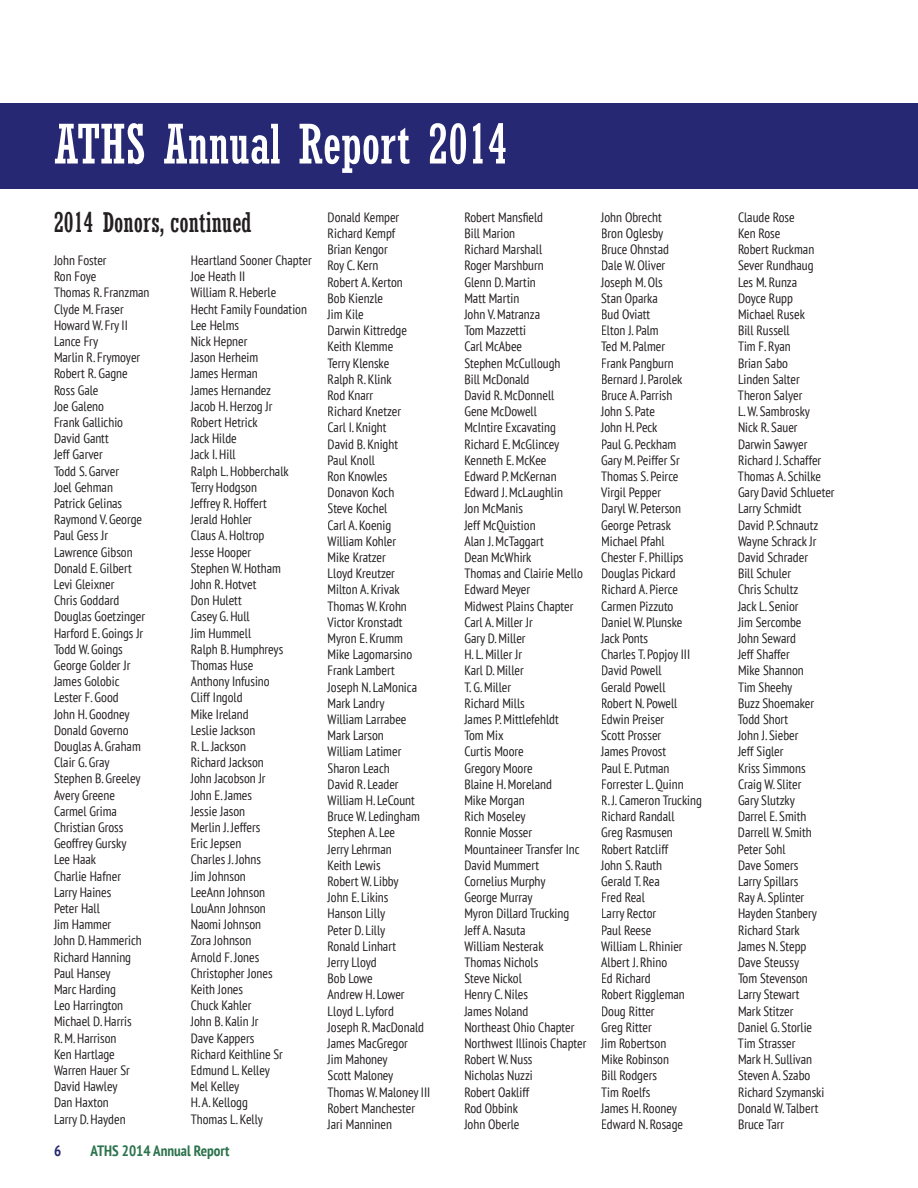
<style>
.page{position:relative;width:918px;height:1188px;background:#fff}
.page>*{position:absolute;margin:0;border:0;box-sizing:border-box;transform-origin:0 0}
.t1{font:condensed 54px "Rockwell";color:#fff}
.t2{font:condensed 27px "Rockwell";color:#231f20}
.t3{font:700 condensed 15px "PT Sans";color:#2d734d}
.t4{font:700 condensed 15px "PT Sans";color:#272873}
.t5{font:condensed 13.5px/16.2px "PT Sans";color:#231f20}
</style>
<div class="page">
<div style="left:0;top:104px;width:918px;height:85px;background:#272873"></div>
<h1 class="t1" style="left:54px;top:113px;width:455px">ATHS Annual Report 2014</h1>
<h2 class="t2" style="left:54px;top:206px;width:199px">2014 Donors, continued</h2>
<p class="t5" style="left:54px;top:253px;width:97px">John Foster<br>Ron Foye<br>Thomas R. Franzman<br>Clyde M. Fraser<br>Howard W. Fry II<br>Lance Fry<br>Marlin R. Frymoyer<br>Robert R. Gagne<br>Ross Gale<br>Joe Galeno<br>Frank Gallichio<br>David Gantt<br>Jeff Garver<br>Todd S. Garver<br>Joel Gehman<br>Patrick Gelinas<br>Raymond V. George<br>Paul Gess Jr<br>Lawrence Gibson<br>Donald E. Gilbert<br>Levi Gleixner<br>Chris Goddard<br>Douglas Goetzinger<br>Harford E. Goings Jr<br>Todd W. Goings<br>George Golder Jr<br>James Golobic<br>Lester F. Good<br>John H. Goodney<br>Donald Governo<br>Douglas A. Graham<br>Clair G. Gray<br>Stephen B. Greeley<br>Avery Greene<br>Carmel Grima<br>Christian Gross<br>Geoffrey Gursky<br>Lee Haak<br>Charlie Hafner<br>Larry Haines<br>Peter Hall<br>Jim Hammer<br>John D. Hammerich<br>Richard Hanning<br>Paul Hansey<br>Marc Harding<br>Leo Harrington<br>Michael D. Harris<br>R. M. Harrison<br>Ken Hartlage<br>Warren Hauer Sr<br>David Hawley<br>Dan Haxton<br>Larry D. Hayden</p>
<p class="t5" style="left:191px;top:253px;width:122px">Heartland Sooner Chapter<br>Joe Heath II<br>William R. Heberle<br>Hecht Family Foundation<br>Lee Helms<br>Nick Hepner<br>Jason Herheim<br>James Herman<br>James Hernandez<br>Jacob H. Herzog Jr<br>Robert Hetrick<br>Jack Hilde<br>Jack I. Hill<br>Ralph L. Hobberchalk<br>Terry Hodgson<br>Jeffrey R. Hoffert<br>Jerald Hohler<br>Claus A. Holtrop<br>Jesse Hooper<br>Stephen W. Hotham<br>John R. Hotvet<br>Don Hulett<br>Casey G. Hull<br>Jim Hummell<br>Ralph B. Humphreys<br>Thomas Huse<br>Anthony Infusino<br>Cliff Ingold<br>Mike Ireland<br>Leslie Jackson<br>R. L. Jackson<br>Richard Jackson<br>John Jacobson Jr<br>John E. James<br>Jessie Jason<br>Merlin J. Jeffers<br>Eric Jepsen<br>Charles J. Johns<br>Jim Johnson<br>LeeAnn Johnson<br>LouAnn Johnson<br>Naomi Johnson<br>Zora Johnson<br>Arnold F. Jones<br>Christopher Jones<br>Keith Jones<br>Chuck Kahler<br>John B. Kalin Jr<br>Dave Kappers<br>Richard Keithline Sr<br>Edmund L. Kelley<br>Mel Kelley<br>H. A. Kellogg<br>Thomas L. Kelly</p>
<p class="t4" style="left:54px;top:1143px;width:9px">6</p>
<p class="t3" style="left:91px;top:1143px;width:140px">ATHS 2014 Annual Report</p>
<p class="t5" style="left:328px;top:209px;width:104px">Donald Kemper<br>Richard Kempf<br>Brian Kengor<br>Roy C. Kern<br>Robert A. Kerton<br>Bob Kienzle<br>Jim Kile<br>Darwin Kittredge<br>Keith Klemme<br>Terry Klenske<br>Ralph R. Klink<br>Rod Knarr<br>Richard Knetzer<br>Carl I. Knight<br>David B. Knight<br>Paul Knoll<br>Ron Knowles<br>Donavon Koch<br>Steve Kochel<br>Carl A. Koenig<br>William Kohler<br>Mike Kratzer<br>Lloyd Kreutzer<br>Milton A. Krivak<br>Thomas W. Krohn<br>Victor Kronstadt<br>Myron E. Krumm<br>Mike Lagomarsino<br>Frank Lambert<br>Joseph N. LaMonica<br>Mark Landry<br>William Larrabee<br>Mark Larson<br>William Latimer<br>Sharon Leach<br>David R. Leader<br>William H. LeCount<br>Bruce W. Ledingham<br>Stephen A. Lee<br>Jerry Lehrman<br>Keith Lewis<br>Robert W. Libby<br>John E. Likins<br>Hanson Lilly<br>Peter D. Lilly<br>Ronald Linhart<br>Jerry Lloyd<br>Bob Lowe<br>Andrew H. Lower<br>Lloyd L. Lyford<br>Joseph R. MacDonald<br>James MacGregor<br>Jim Mahoney<br>Scott Maloney<br>Thomas W. Maloney III<br>Robert Manchester<br>Jari Manninen</p>
<p class="t5" style="left:464px;top:209px;width:124px">Robert Mansfield<br>Bill Marion<br>Richard Marshall<br>Roger Marshburn<br>Glenn D. Martin<br>Matt Martin<br>John V. Matranza<br>Tom Mazzetti<br>Carl McAbee<br>Stephen McCullough<br>Bill McDonald<br>David R. McDonnell<br>Gene McDowell<br>McIntire Excavating<br>Richard E. McGlincey<br>Kenneth E. McKee<br>Edward P. McKernan<br>Edward J. McLaughlin<br>Jon McManis<br>Jeff McQuistion<br>Alan J. McTaggart<br>Dean McWhirk<br>Thomas and Clairie Mello<br>Edward Meyer<br>Midwest Plains Chapter<br>Carl A. Miller Jr<br>Gary D. Miller<br>H. L. Miller Jr<br>Karl D. Miller<br>T. G. Miller<br>Richard Mills<br>James P. Mittlefehldt<br>Tom Mix<br>Curtis Moore<br>Gregory Moore<br>Blaine H. Moreland<br>Mike Morgan<br>Rich Moseley<br>Ronnie Mosser<br>Mountaineer Transfer Inc<br>David Mummert<br>Cornelius Murphy<br>George Murray<br>Myron Dillard Trucking<br>Jeff A. Nasuta<br>William Nesterak<br>Thomas Nichols<br>Steve Nickol<br>Henry C. Niles<br>James Noland<br>Northeast Ohio Chapter<br>Northwest Illinois Chapter<br>Robert W. Nuss<br>Nicholas Nuzzi<br>Robert Oakliff<br>Rod Obbink<br>John Oberle</p>
<p class="t5" style="left:601px;top:209px;width:102px">John Obrecht<br>Bron Oglesby<br>Bruce Ohnstad<br>Dale W. Oliver<br>Joseph M. Ols<br>Stan Oparka<br>Bud Oviatt<br>Elton J. Palm<br>Ted M. Palmer<br>Frank Pangburn<br>Bernard J. Parolek<br>Bruce A. Parrish<br>John S. Pate<br>John H. Peck<br>Paul G. Peckham<br>Gary M. Peiffer Sr<br>Thomas S. Peirce<br>Virgil Pepper<br>Daryl W. Peterson<br>George Petrask<br>Michael Pfahl<br>Chester F. Phillips<br>Douglas Pickard<br>Richard A. Pierce<br>Carmen Pizzuto<br>Daniel W. Plunske<br>Jack Ponts<br>Charles T. Popjoy III<br>David Powell<br>Gerald Powell<br>Robert N. Powell<br>Edwin Preiser<br>Scott Prosser<br>James Provost<br>Paul E. Putman<br>Forrester L. Quinn<br>R. J. Cameron Trucking<br>Richard Randall<br>Greg Rasmusen<br>Robert Ratcliff<br>John S. Rauth<br>Gerald T. Rea<br>Fred Real<br>Larry Rector<br>Paul Reese<br>William L. Rhinier<br>Albert J. Rhino<br>Ed Richard<br>Robert Riggleman<br>Doug Ritter<br>Greg Ritter<br>Jim Robertson<br>Mike Robinson<br>Bill Rodgers<br>Tim Roelfs<br>James H. Rooney<br>Edward N. Rosage</p>
<p class="t5" style="left:738px;top:209px;width:98px">Claude Rose<br>Ken Rose<br>Robert Ruckman<br>Sever Rundhaug<br>Les M. Runza<br>Doyce Rupp<br>Michael Rusek<br>Bill Russell<br>Tim F. Ryan<br>Brian Sabo<br>Linden Salter<br>Theron Salyer<br>L. W. Sambrosky<br>Nick R. Sauer<br>Darwin Sawyer<br>Richard J. Schaffer<br>Thomas A. Schilke<br>Gary David Schlueter<br>Larry Schmidt<br>David P. Schnautz<br>Wayne Schrack Jr<br>David Schrader<br>Bill Schuler<br>Chris Schultz<br>Jack L. Senior<br>Jim Sercombe<br>John Seward<br>Jeff Shaffer<br>Mike Shannon<br>Tim Sheehy<br>Buzz Shoemaker<br>Todd Short<br>John J. Sieber<br>Jeff Sigler<br>Kriss Simmons<br>Craig W. Sliter<br>Gary Slutzky<br>Darrel E. Smith<br>Darrell W. Smith<br>Peter Sohl<br>Dave Somers<br>Larry Spillars<br>Ray A. Splinter<br>Hayden Stanbery<br>Richard Stark<br>James N. Stepp<br>Dave Steussy<br>Tom Stevenson<br>Larry Stewart<br>Mark Stitzer<br>Daniel G. Storlie<br>Tim Strasser<br>Mark H. Sullivan<br>Steven A. Szabo<br>Richard Szymanski<br>Donald W. Talbert<br>Bruce Tarr</p>
</div>
